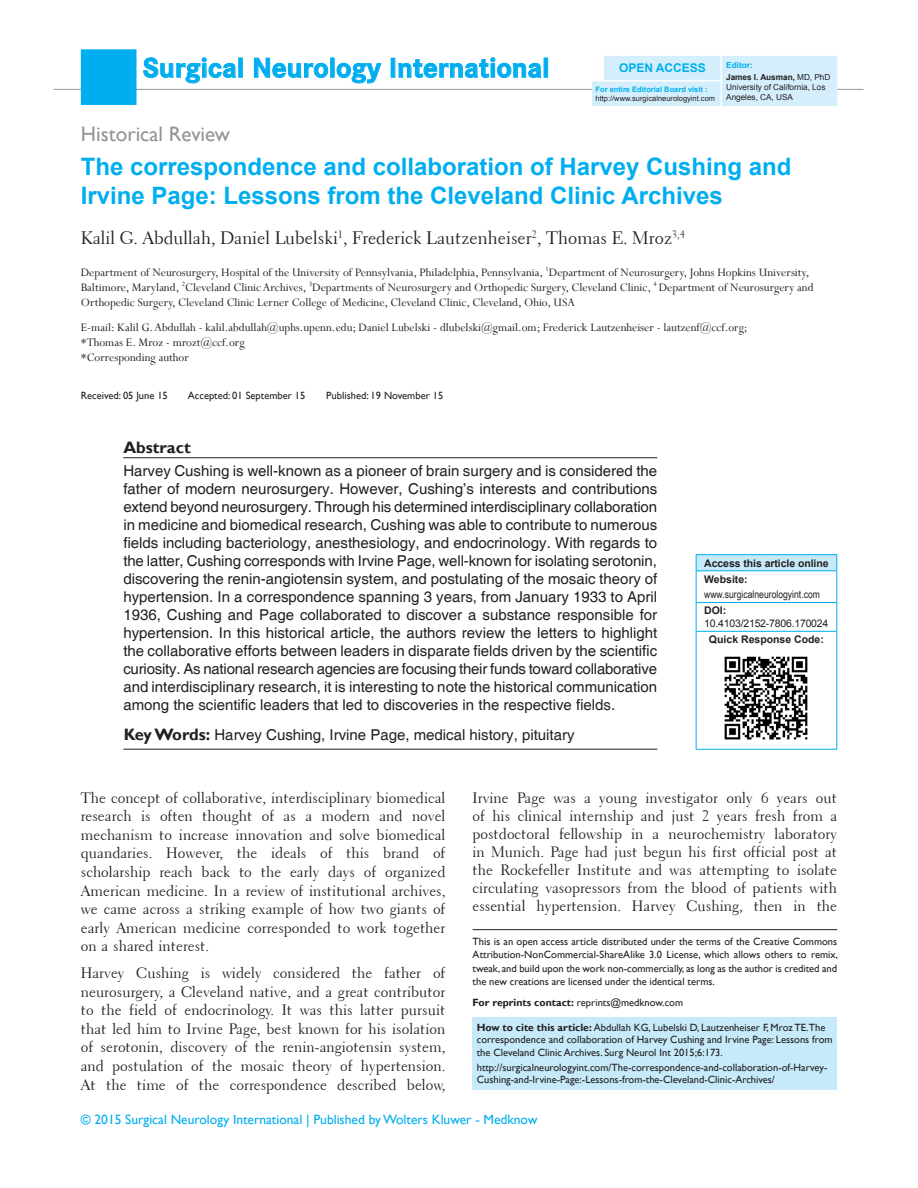
<style>
.page{position:relative;width:918px;height:1188px;background:#fff}
.page>*{position:absolute;margin:0;border:0;box-sizing:border-box;transform-origin:0 0}
.t1{font:700 27px "Corporate SBQ";color:#00aeef}
.AT{font:700 24px/28.8px "Arial";color:#00aeef}
.AH{font:21px "Gill Sans";color:#939598}
.AU{font:18px "Transitional 521 BT Roman A";color:#231f20}
.ABSH{font:700 16.5px "Gill Sans";color:#231f20}
.TX{font:15px/18.6px "Transitional 521 BT Roman A";color:#231f20;text-align:justify}
.ABS{font:15px/18px "Helvetica";color:#231f20;text-align:justify}
.KWD{font:15px "Helvetica";color:#231f20}
.t2{font:13.5px "Gill Sans";color:#00aeef}
.AFF{font:12.75px/15px "Perpetua";color:#231f20}
.ADD{font:12.75px/15px "Perpetua";color:#231f20}
.t3{font:700 12px "Arial";color:#00aeef}
.Published{font:10.5px/12.6px "Gill Sans";color:#231f20}
.OS{font:10.5px/13.5px "Gill Sans";color:#231f20;text-align:justify}
.HIS{font:10.5px "Gill Sans";color:#231f20}
.AAO{font:700 10.5px "Arial";letter-spacing:-.005em;color:#231f20}
.WEB{font:10.5px "Arial Narrow";color:#231f20}
.WEB-2{font:10.5px/12.6px "Arial";letter-spacing:-.02em;color:#231f20}
.WEB-3{font:700 10.5px "Arial";color:#231f20}
.t4{font:8.25px/9.9px "Arial";letter-spacing:-.005em;color:#231f20}
.t5{font:700 8.25px/12px "Arial";letter-spacing:-.005em;color:#231f20}
.t6{font:7.5px "Arial";color:#231f20}
.t7{font:700 7.5px "Arial";color:#00aeef}
.s1{color:#00aeef}
.s2{font-weight:400}
.s3{font-family:"Gill Sans";font-weight:700;font-size:16.5px}
.s4{font-weight:700}
</style>
<div class="page">
<hr style="left:54px;top:89px;width:810px;height:1px;background:#939598">
<svg style="left:143px;top:57px;width:93px;height:27px"></svg>
<div style="left:239px;top:58px;width:4px;height:20px;border:1px solid #00aeef"></div>
<svg style="left:254px;top:58px;width:74px;height:20px"></svg>
<div style="left:330px;top:58px;width:5px;height:20px;border:1px solid #00aeef"></div>
<svg style="left:337px;top:63px;width:45px;height:21px"></svg>
<svg style="left:398px;top:57px;width:144px;height:33px"></svg>
<div style="left:544px;top:58px;width:4px;height:20px;border:1px solid #00aeef"></div>
<div style="left:81px;top:49px;width:56px;height:56px;background:#00aeef;border:1px solid #00aeef"></div>
<div style="left:723px;top:56px;width:114px;height:50px;background:#d4effb"></div>
<div style="left:605px;top:56px;width:115px;height:24px;background:#d4effb"></div>
<div style="left:593px;top:82px;width:127px;height:24px;background:#d4effb"></div>
<hr style="left:123px;top:457px;width:534px;height:1px;background:#231f20">
<hr style="left:123px;top:749px;width:534px;height:1px;background:#231f20">
<div style="left:696px;top:555px;width:141px;height:16px;background:#c6eafa"></div>
<svg style="left:696px;top:555px;width:1px;height:15px"></svg>
<svg style="left:836px;top:555px;width:1px;height:15px"></svg>
<hr style="left:696px;top:554px;width:141px;height:1px;background:#00aeef">
<hr style="left:696px;top:571px;width:1px;height:31px;background:#00aeef">
<hr style="left:836px;top:571px;width:1px;height:31px;background:#00aeef">
<hr style="left:696px;top:570px;width:141px;height:1px;background:#00aeef">
<svg style="left:696px;top:603px;width:1px;height:28px"></svg>
<svg style="left:836px;top:603px;width:1px;height:28px"></svg>
<hr style="left:696px;top:602px;width:141px;height:1px;background:#00aeef">
<hr style="left:696px;top:632px;width:1px;height:117px;background:#00aeef">
<hr style="left:836px;top:632px;width:1px;height:117px;background:#00aeef">
<hr style="left:696px;top:631px;width:141px;height:1px;background:#00aeef">
<hr style="left:696px;top:749px;width:141px;height:1px;background:#00aeef">
<img style="left:724px;top:656px;width:84px;height:84px">
<div style="left:472px;top:1017px;width:365px;height:73px;background:#c6eafa"></div>
<hr style="left:473px;top:929px;width:364px;height:1px;background:#231f20">
<h1 class="t1" style="left:143px;top:51px;width:408px">Surgical Neurology International</h1>
<p class="t5" style="left:726px;top:60px;width:106px"><span class="s1">Editor:<br></span>James I. Ausman, <span class="s2">MD, PhD</span></p>
<p class="t4" style="left:726px;top:82px;width:101px">University of California, Los<br>Angeles, CA, USA</p>
<p class="t3" style="left:619px;top:60px;width:88px">OPEN ACCESS</p>
<p class="t7" style="left:596px;top:84px;width:114px">For entire Editorial Board visit :</p>
<p class="t6" style="left:596px;top:93px;width:121px">http://www.surgicalneurologyint.com</p>
<p class="AH" style="left:81px;top:122px;width:151px">Historical Review</p>
<p class="AT" style="left:81px;top:153px;width:712px">The correspondence and collaboration of Harvey Cushing and<br>Irvine Page: Lessons from the Cleveland Clinic Archives</p>
<p class="AU" style="left:81px;top:226px;width:606px">Kalil G. Abdullah, Daniel Lubelski<sup>1</sup>, Frederick Lautzenheiser<sup>2</sup>, Thomas E. Mroz<sup>3,4</sup></p>
<p class="AFF" style="left:81px;top:264px;width:734px">Department of Neurosurgery, Hospital of the University of Pennsylvania, Philadelphia, Pennsylvania, <sup>1</sup>Department of Neurosurgery, Johns Hopkins University,<br>Baltimore, Maryland, <sup>2</sup>Cleveland Clinic Archives, <sup>3</sup>Departments of Neurosurgery and Orthopedic Surgery, Cleveland Clinic, <sup>4</sup> Department of Neurosurgery and<br>Orthopedic Surgery, Cleveland Clinic Lerner College of Medicine, Cleveland Clinic, Cleveland, Ohio, USA</p>
<p class="ADD" style="left:81px;top:320px;width:668px">E‑mail: Kalil G. Abdullah ‑ kalil.abdullah@uphs.upenn.edu; Daniel Lubelski ‑ dlubelski@gmail.om; Frederick Lautzenheiser ‑ lautzenf@ccf.org; *Thomas E. Mroz ‑ mrozt@ccf.org<br>*Corresponding author</p>
<p class="HIS" style="left:81px;top:390px;width:89px">Received: 05 June 15</p>
<p class="HIS" style="left:188px;top:390px;width:119px">Accepted: 01 September 15</p>
<p class="HIS" style="left:326px;top:390px;width:118px">Published: 19 November 15</p>
<p class="ABSH" style="left:123px;top:438px;width:69px">Abstract</p>
<p class="ABS" style="left:123px;top:462px;width:535px">Harvey Cushing is well‑known as a pioneer of brain surgery and is considered the father of modern neurosurgery. However, Cushing’s interests and contributions extend beyond neurosurgery. Through his determined interdisciplinary collaboration in medicine and biomedical research, Cushing was able to contribute to numerous fields including bacteriology, anesthesiology, and endocrinology. With regards to the latter, Cushing corresponds with Irvine Page, well‑known for isolating serotonin, discovering the renin‑angiotensin system, and postulating of the mosaic theory of hypertension. In a correspondence spanning 3 years, from January 1933 to April 1936, Cushing and Page collaborated to discover a substance responsible for hypertension. In this historical article, the authors review the letters to highlight the collaborative efforts between leaders in disparate fields driven by the scientific curiosity. As national research agencies are focusing their funds toward collaborative and interdisciplinary research, it is interesting to note the historical communication among the scientific leaders that led to discoveries in the respective fields.</p>
<p class="KWD" style="left:124px;top:726px;width:452px"><span class="s3">Key Words:</span> Harvey Cushing, Irvine Page, medical history, pituitary</p>
<p class="AAO" style="left:704px;top:556px;width:126px">Access this article online</p>
<p class="WEB-3" style="left:704px;top:572px;width:45px">Website:</p>
<p class="WEB" style="left:704px;top:587px;width:117px">www.surgicalneurologyint.com</p>
<p class="WEB-2" style="left:704px;top:605px;width:126px"><span class="s4">DOI:<br></span>10.4103/2152-7806.170024</p>
<p class="AAO" style="left:709px;top:633px;width:116px">Quick Response Code:</p>
<p class="TX" style="left:81px;top:788px;width:366px">The concept of collaborative, interdisciplinary biomedical research is often thought of as a modern and novel mechanism to increase innovation and solve biomedical quandaries. However, the ideals of this brand of scholarship reach back to the early days of organized American medicine. In a review of institutional archives, we came across a striking example of how two giants of early American medicine corresponded to work together on a shared interest.</p>
<p class="TX" style="left:81px;top:964px;width:366px">Harvey Cushing is widely considered the father of neurosurgery, a Cleveland native, and a great contributor to the field of endocrinology. It was this latter pursuit that led him to Irvine Page, best known for his isolation of serotonin, discovery of the renin‑angiotensin system, and postulation of the mosaic theory of hypertension.<br>At the time of the correspondence described below,</p>
<p class="TX" style="left:472px;top:789px;width:366px;line-height:18px">Irvine Page was a young investigator only 6 years out of his clinical internship and just 2 years fresh from a postdoctoral fellowship in a neurochemistry laboratory in Munich. Page had just begun his first official post at the Rockefeller Institute and was attempting to isolate circulating vasopressors from the blood of patients with essential hypertension. Harvey Cushing, then in the</p>
<p class="OS" style="left:473px;top:935px;width:367px">This is an open access article distributed under the terms of the Creative Commons Attribution-NonCommercial-ShareAlike 3.0 License, which allows others to remix, tweak, and build upon the work non-commercially, as long as the author is credited and the new creations are licensed under the identical terms.</p>
<p class="OS" style="left:473px;top:996px;width:212px"><span class="s4">For reprints contact:</span> reprints@medknow.com</p>
<p class="Published" style="left:477px;top:1021px;width:357px"><span class="s4">How to cite this article:</span> Abdullah KG, Lubelski D, Lautzenheiser F, Mroz TE.The correspondence and collaboration of Harvey Cushing and Irvine Page: Lessons from the Cleveland Clinic Archives. Surg Neurol Int 2015;6:173.</p>
<p class="Published" style="left:477px;top:1061px;width:352px">http://surgicalneurologyint.com/The-correspondence-and-collaboration-of-Harvey-<br>Cushing-and-Irvine-Page:-Lessons-from-the-Cleveland-Clinic-Archives/</p>
<p class="t2" style="left:81px;top:1112px;width:458px">© 2015 Surgical Neurology International | Published by Wolters Kluwer - Medknow</p>
</div>
